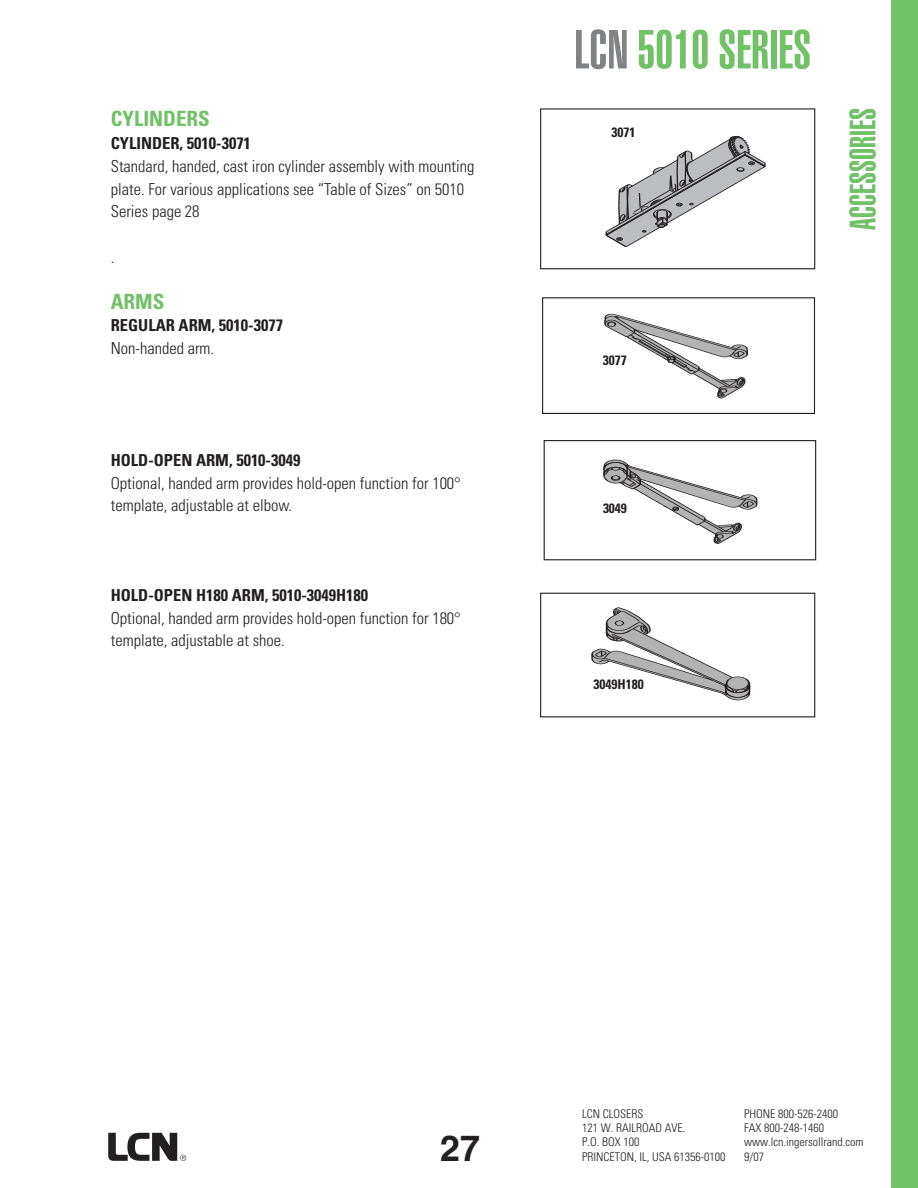
<style>
.page{position:relative;width:918px;height:1188px;background:#fff}
.page>*{position:absolute;margin:0;border:0;box-sizing:border-box;transform-origin:0 0}
.t1{font:900 extra-condensed 54px "Helvetica";color:#71c167}
.t2{font:900 extra-condensed 36px "Helvetica";color:#71c167}
.t3{font:700 36px "Helvetica";color:#231f20}
.t4{font:700 condensed 21px "Univers";color:#71c167}
.t5{font:300 condensed 16.5px/22.5px "Univers";color:#231f20}
.t6{font:700 condensed 16.5px "Univers";color:#231f20}
.t7{font:700 condensed 13.5px "Univers";color:#231f20}
.t8{font:300 condensed 12px/14.4px "Univers";color:#231f20}
.s1{color:#808285}
</style>
<div class="page">
<div style="left:891px;top:0;width:27px;height:1188px;background:#71c167"></div>
<svg style="left:604px;top:314px;width:144px;height:85px"></svg>
<div style="left:542px;top:297px;width:273px;height:117px;border:1px solid #231f20"></div>
<svg style="left:603px;top:459px;width:155px;height:86px"></svg>
<div style="left:544px;top:440px;width:272px;height:120px;border:1px solid #231f20"></div>
<svg style="left:591px;top:607px;width:160px;height:94px"></svg>
<div style="left:715px;top:629px;width:99px;height:20px;background:#fff"></div>
<div style="left:674px;top:625px;width:65px;height:33px;background:#fff;border-radius:50%"></div>
<div style="left:540px;top:593px;width:275px;height:124px;border:1px solid #231f20"></div>
<svg style="left:605px;top:136px;width:161px;height:111px"></svg>
<div style="left:540px;top:108px;width:275px;height:161px;border:1px solid #231f20"></div>
<svg style="left:108px;top:1133px;width:78px;height:28px"></svg>
<p class="t4" style="left:111px;top:111px;width:101px">CYLINDERS</p>
<p class="t6" style="left:111px;top:137px;width:142px">CYLINDER, 5010-3071</p>
<p class="t5" style="left:111px;top:157px;width:365px">Standard, handed, cast iron cylinder assembly with mounting plate. For various applications see “Table of Sizes” on 5010<br>Series page 28</p>
<p class="t5" style="left:111px;top:248px;width:5px">.</p>
<p class="t4" style="left:111px;top:294px;width:55px">ARMS</p>
<p class="t6" style="left:111px;top:319px;width:174px">REGULAR ARM, 5010-3077</p>
<p class="t5" style="left:111px;top:338px;width:105px">Non-handed arm.</p>
<p class="t6" style="left:111px;top:454px;width:191px">HOLD-OPEN ARM, 5010-3049</p>
<p class="t5" style="left:111px;top:473px;width:352px">Optional, handed arm provides hold-open function for 100° template, adjustable at elbow.</p>
<p class="t6" style="left:111px;top:589px;width:259px">HOLD-OPEN H180 ARM, 5010-3049H180</p>
<p class="t5" style="left:111px;top:608px;width:352px">Optional, handed arm provides hold-open function for 180° template, adjustable at shoe.</p>
<h1 class="t1" style="left:574px;top:30px;width:238px"><span class="s1">LCN</span> 5010 SERIES</h1>
<p class="t7" style="left:612px;top:128px;width:25px">3071</p>
<h2 class="t2" style="left:850px;top:230px;width:123px;rotate:-90deg">ACCESSORIES</h2>
<p class="t7" style="left:603px;top:355px;width:25px">3077</p>
<p class="t7" style="left:603px;top:503px;width:25px">3049</p>
<p class="t7" style="left:594px;top:679px;width:52px">3049H180</p>
<h2 class="t3" style="left:440px;top:1134px;width:42px">27</h2>
<p class="t8" style="left:582px;top:1107px;width:145px">LCN CLOSERS<br>121 W. RAILROAD AVE.<br>P.O. BOX 100<br>PRINCETON, IL, USA 61356-0100</p>
<p class="t8" style="left:744px;top:1107px;width:121px">PHONE 800-526-2400<br>FAX 800-248-1460 www.lcn.ingersollrand.com<br>9/07</p>
</div>
